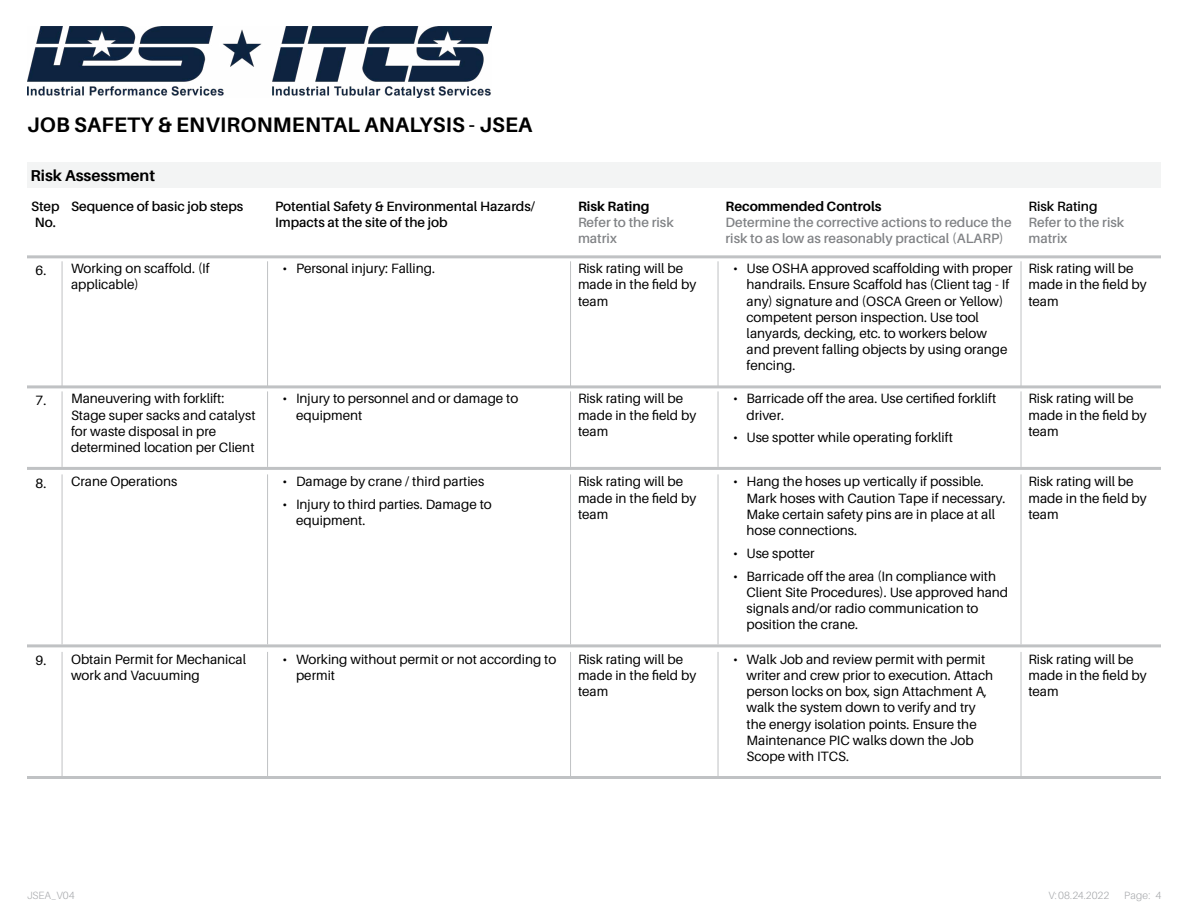
<style>
.page{position:relative;width:1188px;height:918px;background:#fff}
.page>*{position:absolute;margin:0;border:0;box-sizing:border-box;transform-origin:0 0}
.Header___12_SemiBold{font:700 21px "Aileron";letter-spacing:.01em;color:#000}
.SubHeader__10_5_Semi{font:700 15.75px "Aileron";color:#000}
.Copy__9_Light{font:13.5px/16.2px "Aileron";color:#000}
.Copy__9_Light-2{font:600 13.5px/16.2px "Aileron";color:#808285}
.Copy__9_Light-3{font:600 13.5px/16.2px "Aileron";color:#000}
.Copy__9_Light-4{font:700 13.5px "Aileron";color:#000}
.Double_Line_-_Line{font:13.5px "Aileron";color:#000}
.Header___12_SemiBold-2{font:300 10.5px "Aileron";color:#a7a9ac}
</style>
<div class="page">
<img style="left:27px;top:27px;width:465px;height:71px">
<div style="left:27px;top:162px;width:1134px;height:25px;background:#f3f4f4"></div>
<hr style="left:27px;top:255px;width:1134px;height:3px;background:#c0c2c4">
<hr style="left:27px;top:385px;width:1134px;height:3px;background:#c0c2c4">
<hr style="left:27px;top:467px;width:1134px;height:3px;background:#c0c2c4">
<hr style="left:27px;top:644px;width:1134px;height:3px;background:#c0c2c4">
<hr style="left:27px;top:776px;width:1134px;height:3px;background:#c0c2c4">
<hr style="left:267px;top:261px;width:1px;height:126px;background:#c0c2c4">
<hr style="left:267px;top:391px;width:1px;height:76px;background:#c0c2c4">
<hr style="left:267px;top:474px;width:1px;height:170px;background:#c0c2c4">
<hr style="left:267px;top:652px;width:1px;height:124px;background:#c0c2c4">
<hr style="left:62px;top:261px;width:1px;height:126px;background:#c0c2c4">
<hr style="left:62px;top:391px;width:1px;height:76px;background:#c0c2c4">
<hr style="left:62px;top:474px;width:1px;height:170px;background:#c0c2c4">
<hr style="left:62px;top:652px;width:1px;height:124px;background:#c0c2c4">
<hr style="left:570px;top:261px;width:1px;height:126px;background:#c0c2c4">
<hr style="left:570px;top:391px;width:1px;height:76px;background:#c0c2c4">
<hr style="left:570px;top:474px;width:1px;height:170px;background:#c0c2c4">
<hr style="left:570px;top:652px;width:1px;height:124px;background:#c0c2c4">
<hr style="left:718px;top:261px;width:1px;height:126px;background:#c0c2c4">
<hr style="left:718px;top:391px;width:1px;height:76px;background:#c0c2c4">
<hr style="left:718px;top:474px;width:1px;height:170px;background:#c0c2c4">
<hr style="left:718px;top:652px;width:1px;height:124px;background:#c0c2c4">
<hr style="left:1021px;top:261px;width:1px;height:126px;background:#c0c2c4">
<hr style="left:1021px;top:391px;width:1px;height:76px;background:#c0c2c4">
<hr style="left:1021px;top:474px;width:1px;height:170px;background:#c0c2c4">
<hr style="left:1021px;top:652px;width:1px;height:124px;background:#c0c2c4">
<p class="Header___12_SemiBold" style="left:27px;top:113px;width:507px">JOB SAFETY &amp; ENVIRONMENTAL ANALYSIS - JSEA</p>
<p class="SubHeader__10_5_Semi" style="left:31px;top:166px;width:126px">Risk Assessment</p>
<p class="Copy__9_Light-3" style="left:31px;top:198px;width:30px">Step<br>No.</p>
<p class="Copy__9_Light-3" style="left:71px;top:198px;width:174px">Sequence of basic job steps</p>
<p class="Copy__9_Light-3" style="left:275px;top:198px;width:262px">Potential Safety &amp; Environmental Hazards/<br>Impacts at the site of the job</p>
<p class="Double_Line_-_Line" style="left:36px;top:263px;width:12px">6.</p>
<p class="Copy__9_Light" style="left:71px;top:261px;width:140px">Working on scaffold. (If applicable)</p>
<p class="Copy__9_Light" style="left:283px;top:261px;width:154px">• Personal injury: Falling.</p>
<p class="Double_Line_-_Line" style="left:36px;top:393px;width:12px">7.</p>
<p class="Double_Line_-_Line" style="left:36px;top:476px;width:12px">8.</p>
<p class="Copy__9_Light" style="left:71px;top:391px;width:186px">Maneuvering with forklift:<br>Stage super sacks and catalyst for waste disposal in pre determined location per Client</p>
<p class="Copy__9_Light" style="left:71px;top:474px;width:108px">Crane Operations</p>
<p class="Copy__9_Light" style="left:296px;top:391px;width:224px;text-indent:-14px">• Injury to personnel and or damage to equipment</p>
<p class="Copy__9_Light" style="left:283px;top:474px;width:203px">• Damage by crane / third parties</p>
<p class="Copy__9_Light" style="left:296px;top:497px;width:197px;text-indent:-14px">• Injury to third parties. Damage to equipment.</p>
<p class="Double_Line_-_Line" style="left:36px;top:653px;width:12px">9.</p>
<p class="Copy__9_Light" style="left:71px;top:651px;width:177px">Obtain Permit for Mechanical work and Vacuuming</p>
<p class="Copy__9_Light" style="left:296px;top:651px;width:262px;text-indent:-14px">• Working without permit or not according to permit</p>
<p class="Copy__9_Light-4" style="left:578px;top:199px;width:73px">Risk Rating</p>
<p class="Copy__9_Light-4" style="left:726px;top:199px;width:157px">Recommended Controls</p>
<p class="Copy__9_Light-2" style="left:578px;top:215px;width:97px">Refer to the risk matrix</p>
<p class="Copy__9_Light-2" style="left:1029px;top:215px;width:97px">Refer to the risk matrix</p>
<p class="Copy__9_Light-3" style="left:1029px;top:198px;width:71px">Risk Rating</p>
<p class="Copy__9_Light-2" style="left:726px;top:215px;width:288px">Determine the corrective actions to reduce the risk to as low as reasonably practical (ALARP)</p>
<p class="Copy__9_Light" style="left:578px;top:261px;width:120px">Risk rating will be made in the field by team</p>
<p class="Copy__9_Light" style="left:578px;top:391px;width:120px">Risk rating will be made in the field by team</p>
<p class="Copy__9_Light" style="left:578px;top:474px;width:120px">Risk rating will be made in the field by team</p>
<p class="Copy__9_Light" style="left:578px;top:651px;width:120px">Risk rating will be made in the field by team</p>
<p class="Copy__9_Light" style="left:747px;top:261px;width:268px;text-indent:-14px">• Use OSHA approved scaffolding with proper handrails. Ensure Scaffold has (Client tag - If any) signature and (OSCA Green or Yellow) competent person inspection. Use tool lanyards, decking, etc. to workers below and prevent falling objects by using orange fencing.</p>
<p class="Copy__9_Light" style="left:747px;top:391px;width:251px;text-indent:-14px">• Barricade off the area. Use certified forklift driver.</p>
<p class="Copy__9_Light" style="left:733px;top:430px;width:221px">• Use spotter while operating forklift</p>
<p class="Copy__9_Light" style="left:747px;top:474px;width:261px;text-indent:-14px">• Hang the hoses up vertically if possible.<br>Mark hoses with Caution Tape if necessary.<br>Make certain safety pins are in place at all hose connections.</p>
<p class="Copy__9_Light" style="left:733px;top:545px;width:83px">• Use spotter</p>
<p class="Copy__9_Light" style="left:747px;top:568px;width:263px;text-indent:-14px">• Barricade off the area (In compliance with Client Site Procedures). Use approved hand signals and/or radio communication to position the crane.</p>
<p class="Copy__9_Light" style="left:747px;top:651px;width:248px;text-indent:-14px">• Walk Job and review permit with permit writer and crew prior to execution. Attach person locks on box, sign Attachment A, walk the system down to verify and try the energy isolation points. Ensure the Maintenance PIC walks down the Job Scope with ITCS.</p>
<p class="Copy__9_Light" style="left:1029px;top:261px;width:120px">Risk rating will be made in the field by team</p>
<p class="Copy__9_Light" style="left:1029px;top:391px;width:120px">Risk rating will be made in the field by team</p>
<p class="Copy__9_Light" style="left:1029px;top:474px;width:120px">Risk rating will be made in the field by team</p>
<p class="Copy__9_Light" style="left:1029px;top:651px;width:120px">Risk rating will be made in the field by team</p>
<p class="Header___12_SemiBold-2" style="left:27px;top:890px;width:49px">JSEA_V04</p>
<p class="Header___12_SemiBold-2" style="left:1048px;top:890px;width:62px">V: 08.24.2022</p>
<p class="Header___12_SemiBold-2" style="left:1124px;top:890px;width:28px">Page:</p>
<p class="Header___12_SemiBold-2" style="left:1156px;top:890px;width:7px">4</p>
</div>
